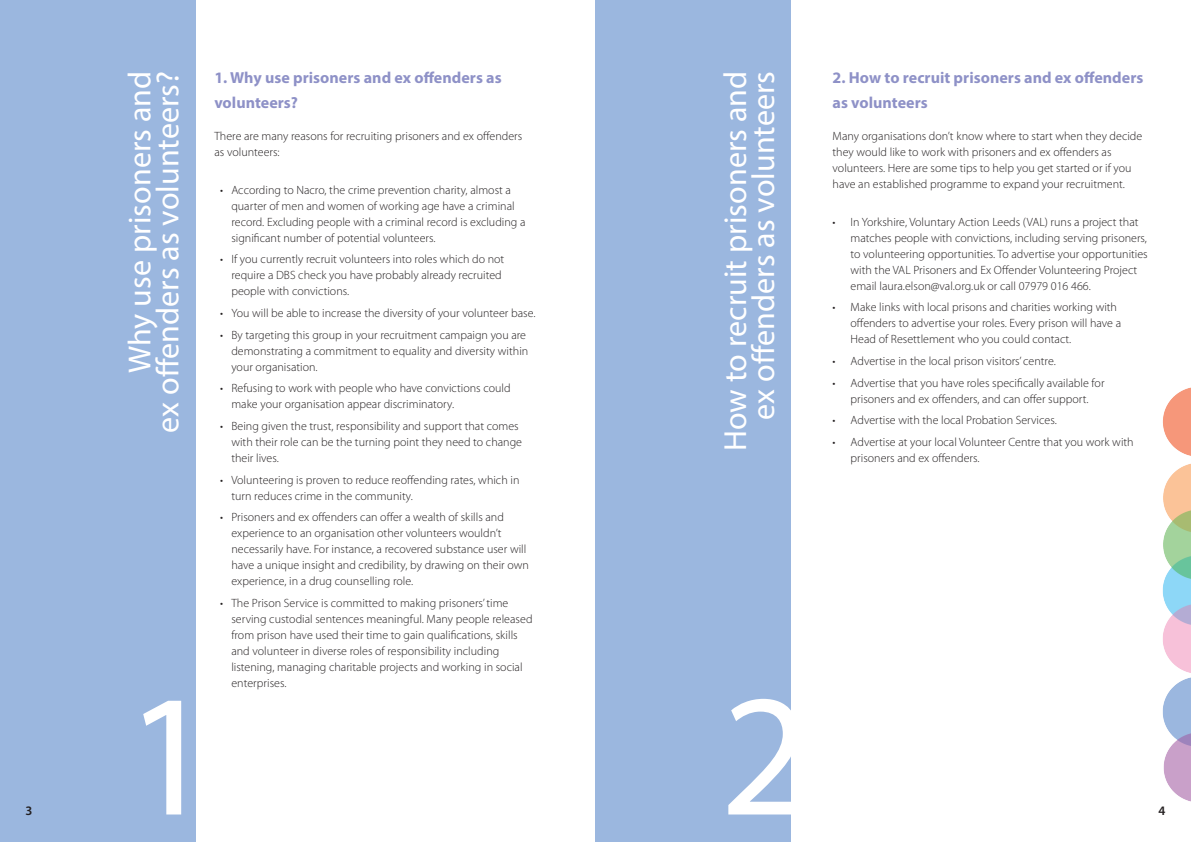
<style>
.page{position:relative;width:1191px;height:842px;background:#fff}
.page>*{position:absolute;margin:0;border:0;box-sizing:border-box;transform-origin:0 0}
.t1{font:175px "Myriad Pro";color:#fff}
.t2{font:32px/28px "Myriad Pro";color:#fff;text-align:right}
.t3{font:700 16px/25px "Myriad Pro";color:#8e91c7}
.t4{font:600 13px "Myriad Pro";color:#231f20}
.t5{font:300 12px/16px "Myriad Pro";color:#231f20}
</style>
<div class="page">
<img style="left:1162px;top:387px;width:29px;height:415px">
<div style="left:0;top:0;width:196px;height:842px;background:#9bb7df"></div>
<div style="left:595px;top:0;width:196px;height:842px;background:#9bb7df"></div>
<p class="t4" style="left:26px;top:802px;width:8px">3</p>
<p class="t3" style="left:214px;top:64px;width:289px">1. Why use prisoners and ex offenders as volunteers?</p>
<p class="t5" style="left:214px;top:128px;width:309px">There are many reasons for recruiting prisoners and ex offenders as volunteers:</p>
<p class="t5" style="left:231px;top:181px;width:296px;text-indent:-11px">• According to Nacro, the crime prevention charity, almost a quarter of men and women of working age have a criminal record. Excluding people with a criminal record is excluding a significant number of potential volunteers.</p>
<p class="t5" style="left:231px;top:251px;width:274px;text-indent:-11px">• If you currently recruit volunteers into roles which do not require a DBS check you have probably already recruited people with convictions.</p>
<p class="t5" style="left:220px;top:305px;width:317px">• You will be able to increase the diversity of your volunteer base.</p>
<p class="t5" style="left:231px;top:326px;width:298px;text-indent:-11px">• By targeting this group in your recruitment campaign you are demonstrating a commitment to equality and diversity within your organisation.</p>
<p class="t5" style="left:231px;top:380px;width:281px;text-indent:-11px">• Refusing to work with people who have convictions could make your organisation appear discriminatory.</p>
<p class="t5" style="left:231px;top:418px;width:292px;text-indent:-11px">• Being given the trust, responsibility and support that comes with their role can be the turning point they need to change their lives.</p>
<p class="t5" style="left:231px;top:471px;width:289px;text-indent:-11px">• Volunteering is proven to reduce reoffending rates, which in turn reduces crime in the community.</p>
<p class="t5" style="left:231px;top:509px;width:299px;text-indent:-11px">• Prisoners and ex offenders can offer a wealth of skills and experience to an organisation other volunteers wouldn’t necessarily have. For instance, a recovered substance user will have a unique insight and credibility, by drawing on their own experience, in a drug counselling role.</p>
<p class="t5" style="left:231px;top:595px;width:303px;text-indent:-11px">• The Prison Service is committed to making prisoners’ time serving custodial sentences meaningful. Many people released from prison have used their time to gain qualifications, skills and volunteer in diverse roles of responsibility including listening, managing charitable projects and working in social enterprises.</p>
<p class="t2" style="left:153px;top:433px;width:363px;rotate:-90deg">ex offenders as volunteers?</p>
<p class="t2" style="left:721px;top:451px;width:381px;rotate:-90deg">How to recruit prisoners and ex offenders as volunteers</p>
<p class="t2" style="left:125px;top:373px;width:303px;rotate:-90deg">Why use prisoners and</p>
<p class="t1" style="left:125px;top:648px;width:91px">1</p>
<p class="t1" style="left:720px;top:648px;width:91px">2</p>
<p class="t3" style="left:832px;top:64px;width:312px">2. How to recruit prisoners and ex offenders as volunteers</p>
<p class="t5" style="left:832px;top:128px;width:311px">Many organisations don’t know where to start when they decide they would like to work with prisoners and ex offenders as volunteers. Here are some tips to help you get started or if you have an established programme to expand your recruitment.</p>
<p class="t5" style="left:850px;top:213px;width:299px;text-indent:-18px">• In Yorkshire, Voluntary Action Leeds (VAL) runs a project that matches people with convictions, including serving prisoners, to volunteering opportunities. To advertise your opportunities with the VAL Prisoners and Ex Offender Volunteering Project email laura.elson@val.org.uk or call 07979 016 466.</p>
<p class="t5" style="left:850px;top:299px;width:272px;text-indent:-18px">• Make links with local prisons and charities working with offenders to advertise your roles. Every prison will have a<br>Head of Resettlement who you could contact.</p>
<p class="t5" style="left:832px;top:353px;width:225px">• Advertise in the local prison visitors’ centre.</p>
<p class="t5" style="left:832px;top:374px;width:273px;text-align:center">• Advertise that you have roles specifically available for prisoners and ex offenders, and can offer support.</p>
<p class="t5" style="left:832px;top:412px;width:226px">• Advertise with the local Probation Services.</p>
<p class="t5" style="left:850px;top:434px;width:285px;text-indent:-18px">• Advertise at your local Volunteer Centre that you work with prisoners and ex offenders.</p>
<p class="t4" style="left:1158px;top:802px;width:8px">4</p>
</div>
